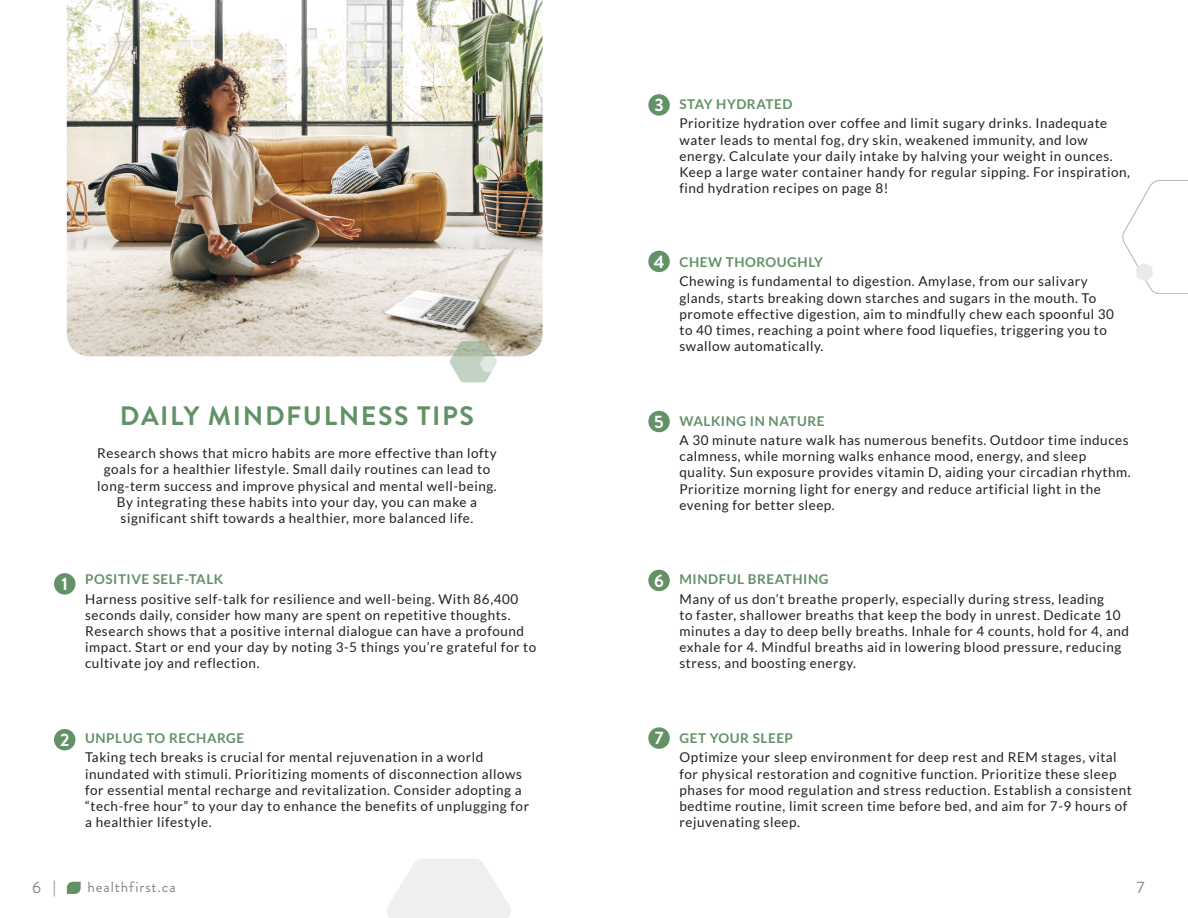
<style>
.page{position:relative;width:1188px;height:918px;background:#fff}
.page>*{position:absolute;margin:0;border:0;box-sizing:border-box;transform-origin:0 0}
.t1{font:700 26.7px "Brandon Grotesque";letter-spacing:.06em;color:#629167}
.t2{font:700 18px "Brandon Grotesque";color:#fff}
.t3{font:16.5px "Brandon Grotesque";color:#86858b}
.t4{font:15px "Brandon Grotesque";letter-spacing:.06em;color:#85858a}
.t5{font:13.5px/16.2px "Lato";letter-spacing:.04em;color:#231f20}
.t6{font:700 13.5px "Lato";letter-spacing:.04em;color:#629167}
.s1{font-weight:700;color:#629167}
.s2{font-weight:900;font-size:15px;color:#85858a}
</style>
<div class="page">
<svg style="left:67px;top:882px;width:14px;height:12px"></svg>
<div style="left:54px;top:573px;width:21px;height:22px;background:#639267;border-radius:50%"></div>
<div style="left:54px;top:729px;width:21px;height:21px;background:#639267;border-radius:50%"></div>
<div style="left:648px;top:94px;width:22px;height:22px;background:#639267;border-radius:50%"></div>
<div style="left:648px;top:251px;width:22px;height:21px;background:#639267;border-radius:50%"></div>
<div style="left:648px;top:411px;width:22px;height:21px;background:#639267;border-radius:50%"></div>
<div style="left:648px;top:570px;width:22px;height:21px;background:#639267;border-radius:50%"></div>
<div style="left:648px;top:727px;width:22px;height:22px;background:#639267;border-radius:50%"></div>
<svg style="left:387px;top:859px;width:124px;height:59px"></svg>
<img style="left:67px;top:0;width:476px;height:356px">
<svg style="left:450px;top:341px;width:49px;height:41px;background:#c9d4c5"></svg>
<svg style="left:1122px;top:180px;width:66px;height:114px"></svg>
<p class="t1" style="left:120px;top:397px;width:356px">DAILY MINDFULNESS TIPS</p>
<p class="t5" style="left:97px;top:445px;width:401px;text-align:center">Research shows that micro habits are more effective than lofty goals for a healthier lifestyle. Small daily routines can lead to long-term success and improve physical and mental well-being.<br>By integrating these habits into your day, you can make a significant shift towards a healthier, more balanced life.</p>
<p class="t2" style="left:62px;top:571px;width:8px">1</p>
<p class="t6" style="left:85px;top:571px;width:140px">POSITIVE SELF-TALK</p>
<p class="t5" style="left:85px;top:590px;width:453px">Harness positive self-talk for resilience and well-being. With 86,400 seconds daily, consider how many are spent on repetitive thoughts.<br>Research shows that a positive internal dialogue can have a profound impact. Start or end your day by noting 3-5 things you’re grateful for to cultivate joy and reflection.</p>
<p class="t2" style="left:60px;top:727px;width:11px">2</p>
<p class="t6" style="left:85px;top:730px;width:161px">UNPLUG TO RECHARGE</p>
<p class="t5" style="left:85px;top:749px;width:445px">Taking tech breaks is crucial for mental rejuvenation in a world inundated with stimuli. Prioritizing moments of disconnection allows for essential mental recharge and revitalization. Consider adopting a “tech-free hour” to your day to enhance the benefits of unplugging for a healthier lifestyle.</p>
<p class="t2" style="left:654px;top:92px;width:11px">3</p>
<p class="t5" style="left:679px;top:94px;width:429px;line-height:19.5px"><span class="s1">STAY HYDRATED<br></span>Prioritize hydration over coffee and limit sugary drinks. Inadequate</p>
<p class="t5" style="left:679px;top:131px;width:452px">water leads to mental fog, dry skin, weakened immunity, and low energy. Calculate your daily intake by halving your weight in ounces.<br>Keep a large water container handy for regular sipping. For inspiration, find hydration recipes on page 8!</p>
<p class="t2" style="left:654px;top:249px;width:12px">4</p>
<p class="t5" style="left:679px;top:252px;width:410px;line-height:19.5px"><span class="s1">CHEW THOROUGHLY<br></span>Chewing is fundamental to digestion. Amylase, from our salivary</p>
<p class="t5" style="left:679px;top:289px;width:436px">glands, starts breaking down starches and sugars in the mouth. To promote effective digestion, aim to mindfully chew each spoonful 30 to 40 times, reaching a point where food liquefies, triggering you to swallow automatically.</p>
<p class="t2" style="left:654px;top:409px;width:11px">5</p>
<p class="t5" style="left:679px;top:411px;width:451px;line-height:19.5px"><span class="s1">WALKING IN NATURE<br></span>A 30 minute nature walk has numerous benefits. Outdoor time induces</p>
<p class="t5" style="left:679px;top:448px;width:453px">calmness, while morning walks enhance mood, energy, and sleep quality. Sun exposure provides vitamin D, aiding your circadian rhythm.<br>Prioritize morning light for energy and reduce artificial light in the evening for better sleep.</p>
<p class="t2" style="left:654px;top:568px;width:11px">6</p>
<p class="t5" style="left:679px;top:569px;width:426px;line-height:19.5px"><span class="s1">MINDFUL BREATHING<br></span>Many of us don’t breathe properly, especially during stress, leading</p>
<p class="t5" style="left:679px;top:607px;width:451px">to faster, shallower breaths that keep the body in unrest. Dedicate 10 minutes a day to deep belly breaths. Inhale for 4 counts, hold for 4, and exhale for 4. Mindful breaths aid in lowering blood pressure, reducing stress, and boosting energy.</p>
<p class="t2" style="left:655px;top:726px;width:10px">7</p>
<p class="t5" style="left:679px;top:728px;width:439px;line-height:19.5px"><span class="s1">GET YOUR SLEEP<br></span>Optimize your sleep environment for deep rest and REM stages, vital</p>
<p class="t5" style="left:679px;top:766px;width:454px">for physical restoration and cognitive function. Prioritize these sleep phases for mood regulation and stress reduction. Establish a consistent bedtime routine, limit screen time before bed, and aim for 7-9 hours of rejuvenating sleep.</p>
<p class="t3" style="left:32px;top:876px;width:25px">6 <span class="s2">|</span></p>
<p class="t4" style="left:88px;top:877px;width:90px">healthfirst.ca</p>
<p class="t3" style="left:1137px;top:876px;width:9px">7</p>
</div>
